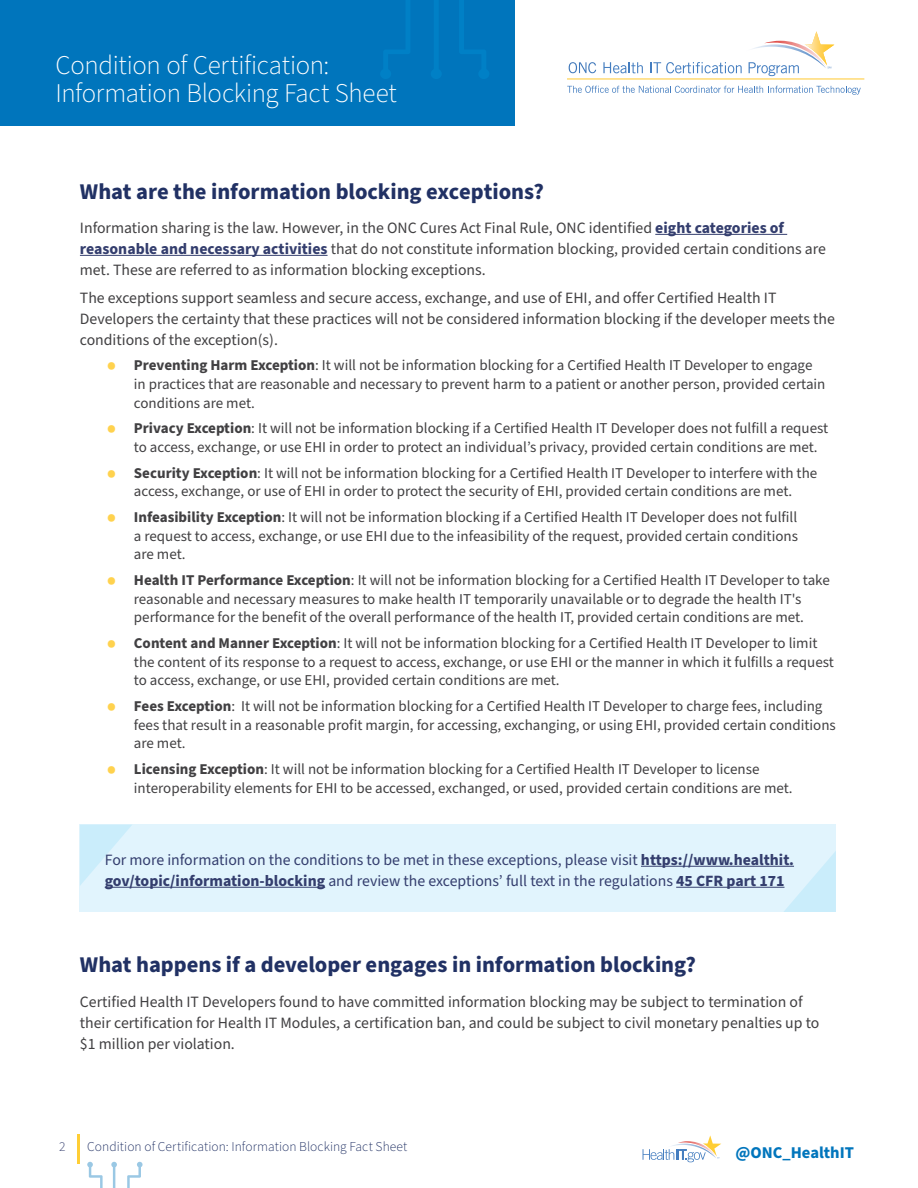
<style>
.page{position:relative;width:918px;height:1188px;background:#fff}
.page>*{position:absolute;margin:0;border:0;box-sizing:border-box;transform-origin:0 0}
.t1{font:300 27px/28.5px "Source Sans Pro";letter-spacing:-.01em;color:#fff}
.t2{font:700 22.5px "Source Sans Pro";color:#213164}
.t3{font:700 16.5px "Source Sans Pro";color:#0075bc}
.Body_Text{font:15.75px/21px "Source Sans Pro";color:#414042}
.Body_Text-2{font:15.75px/21px "Source Sans Pro";color:#343e6e}
.Bullets{font:15px/18.8px "Source Sans Pro";color:#414042}
.t4{font:300 13.5px "Source Sans Pro";letter-spacing:.005em;color:#213164}
.t5{font:300 13.5px "Source Sans Pro";color:#343e6e}
.s1{font-weight:700;color:#343e6e}
.s2{font-weight:700;font-size:27px;color:#ffd24e}
.s3{font-weight:700}
</style>
<div class="page">
<div style="left:0;top:0;width:515px;height:125px;background:#0075bc"></div>
<svg style="left:384px;top:0;width:26px;height:69px"></svg>
<div style="left:380px;top:69px;width:11px;height:10px;background:#0080c6;border-radius:50%"></div>
<svg style="left:460px;top:0;width:26px;height:69px"></svg>
<div style="left:478px;top:69px;width:11px;height:10px;background:#0080c6;border-radius:50%"></div>
<svg style="left:434px;top:0;width:4px;height:69px"></svg>
<div style="left:431px;top:69px;width:11px;height:10px;background:#0080c6;border-radius:50%"></div>
<svg style="left:127px;top:1162px;width:16px;height:26px"></svg>
<svg style="left:87px;top:1162px;width:16px;height:26px"></svg>
<svg style="left:111px;top:1162px;width:6px;height:26px"></svg>
<hr style="left:77px;top:1134px;width:3px;height:30px;background:#ffce35">
<svg style="left:643px;top:1135px;width:78px;height:27px"></svg>
<svg style="left:603px;top:62px;width:40px;height:11px"></svg>
<svg style="left:650px;top:31px;width:184px;height:45px"></svg>
<svg style="left:569px;top:62px;width:27px;height:11px"></svg>
<svg style="left:567px;top:86px;width:294px;height:9px"></svg>
<hr style="left:567px;top:79px;width:297px;height:1px;background:#ffc82d">
<div style="left:80px;top:825px;width:756px;height:87px;background:#e1f4fd"></div>
<svg style="left:80px;top:825px;width:52px;height:60px"></svg>
<svg style="left:783px;top:851px;width:53px;height:61px"></svg>
<hr style="left:655px;top:234px;width:132px;height:1px;background:#343e6e">
<hr style="left:80px;top:255px;width:248px;height:1px;background:#343e6e">
<hr style="left:641px;top:866px;width:153px;height:1px;background:#343e6e">
<hr style="left:105px;top:887px;width:220px;height:1px;background:#343e6e">
<hr style="left:676px;top:887px;width:109px;height:1px;background:#343e6e">
<h1 class="t1" style="left:56px;top:52px;width:343px">Condition of Certification:<br>Information Blocking Fact Sheet</h1>
<h2 class="t2" style="left:80px;top:176px;width:465px">What are the information blocking exceptions?</h2>
<p class="Body_Text" style="left:80px;top:218px;width:748px">Information sharing is the law. However, in the ONC Cures Act Final Rule, ONC identified <span class="s1">eight categories of reasonable and necessary activities</span> that do not constitute information blocking, provided certain conditions are met. These are referred to as information blocking exceptions.</p>
<p class="Body_Text" style="left:80px;top:288px;width:756px">The exceptions support seamless and secure access, exchange, and use of EHI, and offer Certified Health IT<br>Developers the certainty that these practices will not be considered information blocking if the developer meets the conditions of the exception(s).</p>
<p class="Bullets" style="left:134px;top:357px;width:693px;text-indent:-27px"><span class="s2">•</span> <span class="s3">Preventing Harm Exception</span>: It will not be information blocking for a Certified Health IT Developer to engage in practices that are reasonable and necessary to prevent harm to a patient or another person, provided certain conditions are met.</p>
<p class="Bullets" style="left:134px;top:420px;width:696px;text-indent:-27px"><span class="s2">•</span> <span class="s3">Privacy Exception</span>: It will not be information blocking if a Certified Health IT Developer does not fulfill a request to access, exchange, or use EHI in order to protect an individual’s privacy, provided certain conditions are met.</p>
<p class="Bullets" style="left:107px;top:464px;width:712px;text-align:center"><span class="s2">•</span> <span class="s3">Security Exception</span>: It will not be information blocking for a Certified Health IT Developer to interfere with the access, exchange, or use of EHI in order to protect the security of EHI, provided certain conditions are met.</p>
<p class="Bullets" style="left:134px;top:508px;width:666px;text-align:justify;text-indent:-27px"><span class="s2">•</span> <span class="s3">Infeasibility Exception</span>: It will not be information blocking if a Certified Health IT Developer does not fulfill a request to access, exchange, or use EHI due to the infeasibility of the request, provided certain conditions are met.</p>
<p class="Bullets" style="left:107px;top:571px;width:724px;text-align:center"><span class="s2">•</span> <span class="s3">Health IT Performance Exception</span>: It will not be information blocking for a Certified Health IT Developer to take reasonable and necessary measures to make health IT temporarily unavailable or to degrade the health IT's performance for the benefit of the overall performance of the health IT, provided certain conditions are met.</p>
<p class="Bullets" style="left:134px;top:634px;width:702px;text-indent:-27px"><span class="s2">•</span> <span class="s3">Content and Manner Exception</span>: It will not be information blocking for a Certified Health IT Developer to limit the content of its response to a request to access, exchange, or use EHI or the manner in which it fulfills a request to access, exchange, or use EHI, provided certain conditions are met.</p>
<p class="Bullets" style="left:134px;top:697px;width:703px;text-indent:-27px"><span class="s2">•</span> <span class="s3">Fees Exception</span>: It will not be information blocking for a Certified Health IT Developer to charge fees, including fees that result in a reasonable profit margin, for accessing, exchanging, or using EHI, provided certain conditions are met.</p>
<p class="Bullets" style="left:134px;top:760px;width:660px;text-indent:-27px"><span class="s2">•</span> <span class="s3">Licensing Exception</span>: It will not be information blocking for a Certified Health IT Developer to license interoperability elements for EHI to be accessed, exchanged, or used, provided certain conditions are met.</p>
<p class="Body_Text-2" style="left:105px;top:850px;width:691px">For more information on the conditions to be met in these exceptions, please visit <span class="s3">https://www.healthit. gov/topic/information-blocking</span> and review the exceptions’ full text in the regulations <span class="s3">45 CFR part 171</span></p>
<h2 class="t2" style="left:80px;top:950px;width:618px">What happens if a developer engages in information blocking?</h2>
<p class="Body_Text" style="left:80px;top:992px;width:741px">Certified Health IT Developers found to have committed information blocking may be subject to termination of their certification for Health IT Modules, a certification ban, and could be subject to civil monetary penalties up to $1 million per violation.</p>
<p class="t5" style="left:59px;top:1138px;width:8px">2</p>
<p class="t4" style="left:87px;top:1138px;width:322px">Condition of Certification: Information Blocking Fact Sheet</p>
<p class="t3" style="left:736px;top:1141px;width:120px">@ONC_HealthIT</p>
</div>
